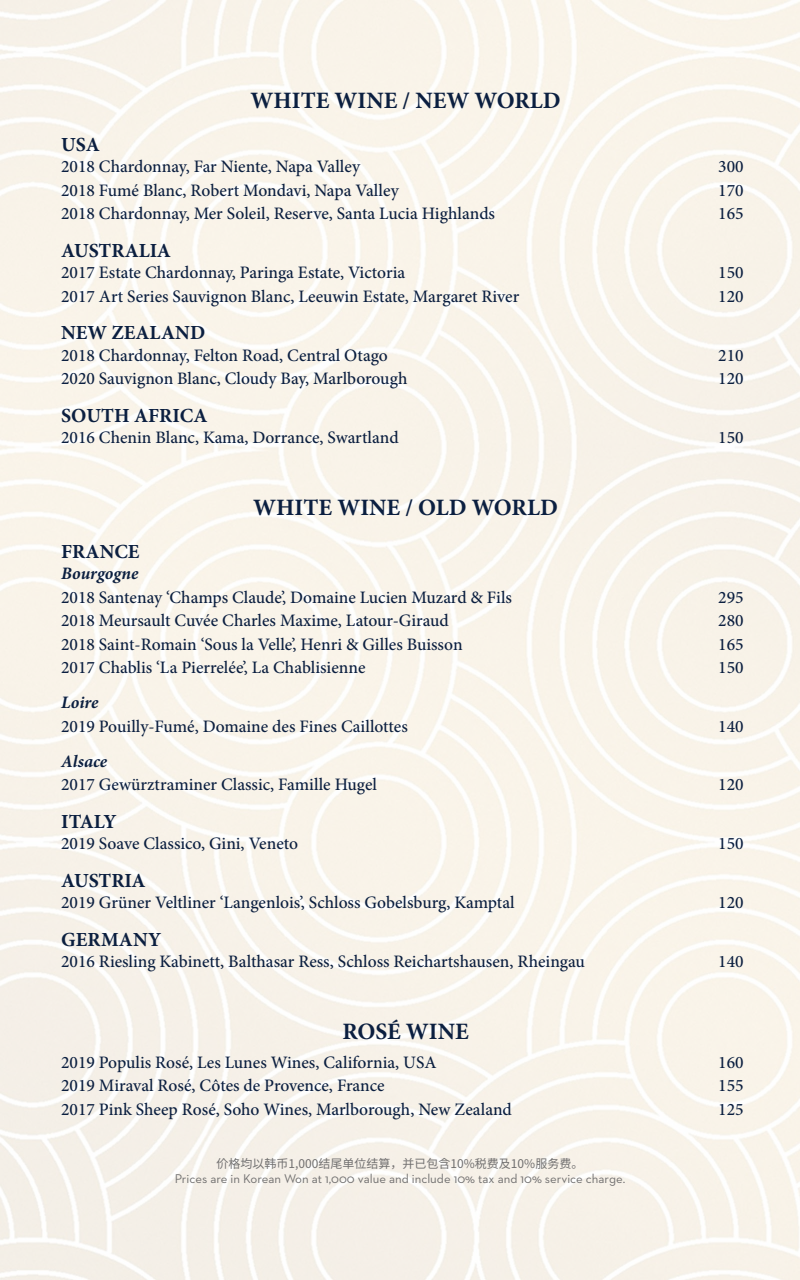
<style>
.page{position:relative;width:800px;height:1280px;background:#fff}
.page>*{position:absolute;margin:0;border:0;box-sizing:border-box;transform-origin:0 0}
.타이틀_중_wine{font:700 23.5px "Minion Pro";color:#0b1f40}
.타이틀_소_wine{font:700 20px "Minion Pro";color:#0b1f40}
.메뉴_wine{font:500 17.5px "Minion Pro";color:#0b1f40}
.메뉴_소_wine{font:italic 700 17.5px "Minion Pro";letter-spacing:-.005em;color:#0b1f40}
.t1{font:12.85px "Neutraface 2 Text";color:#706f6f}
.t2{font:12px "Noto Sans CJ Kkr";color:#706f6f}
</style>
<div class="page">
<p class="타이틀_중_wine" style="left:250px;top:84px;width:312px">WHITE WINE / NEW WORLD</p>
<p class="타이틀_소_wine" style="left:61px;top:130px;width:40px">USA</p>
<p class="메뉴_wine" style="left:61px;top:155px;width:300px">2018 Chardonnay, Far Niente, Napa Valley</p>
<p class="메뉴_wine" style="left:718px;top:155px;width:27px">300</p>
<p class="메뉴_wine" style="left:61px;top:178px;width:339px">2018 Fumé Blanc, Robert Mondavi, Napa Valley</p>
<p class="메뉴_wine" style="left:718px;top:178px;width:27px">170</p>
<p class="메뉴_wine" style="left:61px;top:202px;width:435px">2018 Chardonnay, Mer Soleil, Reserve, Santa Lucia Highlands</p>
<p class="메뉴_wine" style="left:718px;top:202px;width:27px">165</p>
<p class="타이틀_소_wine" style="left:61px;top:236px;width:111px">AUSTRALIA</p>
<p class="메뉴_wine" style="left:61px;top:261px;width:346px">2017 Estate Chardonnay, Paringa Estate, Victoria</p>
<p class="메뉴_wine" style="left:718px;top:261px;width:27px">150</p>
<p class="메뉴_wine" style="left:61px;top:284px;width:460px">2017 Art Series Sauvignon Blanc, Leeuwin Estate, Margaret River</p>
<p class="메뉴_wine" style="left:718px;top:284px;width:27px">120</p>
<p class="타이틀_소_wine" style="left:61px;top:319px;width:146px">NEW ZEALAND</p>
<p class="메뉴_wine" style="left:61px;top:343px;width:328px">2018 Chardonnay, Felton Road, Central Otago</p>
<p class="메뉴_wine" style="left:718px;top:343px;width:27px">210</p>
<p class="메뉴_wine" style="left:61px;top:367px;width:348px">2020 Sauvignon Blanc, Cloudy Bay, Marlborough</p>
<p class="메뉴_wine" style="left:718px;top:367px;width:27px">120</p>
<p class="타이틀_소_wine" style="left:61px;top:401px;width:148px">SOUTH AFRICA</p>
<p class="메뉴_wine" style="left:61px;top:426px;width:339px">2016 Chenin Blanc, Kama, Dorrance, Swartland</p>
<p class="메뉴_wine" style="left:718px;top:426px;width:27px">150</p>
<p class="타이틀_중_wine" style="left:253px;top:491px;width:306px">WHITE WINE / OLD WORLD</p>
<p class="타이틀_소_wine" style="left:61px;top:537px;width:80px">FRANCE</p>
<p class="메뉴_소_wine" style="left:61px;top:561px;width:79px">Bourgogne</p>
<p class="메뉴_wine" style="left:61px;top:585px;width:452px">2018 Santenay ‘Champs Claude’, Domaine Lucien Muzard &amp; Fils</p>
<p class="메뉴_wine" style="left:718px;top:585px;width:27px">295</p>
<p class="메뉴_wine" style="left:61px;top:609px;width:389px">2018 Meursault Cuvée Charles Maxime, Latour-Giraud</p>
<p class="메뉴_wine" style="left:718px;top:609px;width:27px">280</p>
<p class="메뉴_wine" style="left:61px;top:632px;width:403px">2018 Saint-Romain ‘Sous la Velle’, Henri &amp; Gilles Buisson</p>
<p class="메뉴_wine" style="left:718px;top:632px;width:27px">165</p>
<p class="메뉴_wine" style="left:61px;top:656px;width:306px">2017 Chablis ‘La Pierrelée’, La Chablisienne</p>
<p class="메뉴_wine" style="left:718px;top:656px;width:27px">150</p>
<p class="메뉴_소_wine" style="left:61px;top:690px;width:39px">Loire</p>
<p class="메뉴_wine" style="left:61px;top:714px;width:348px">2019 Pouilly-Fumé, Domaine des Fines Caillottes</p>
<p class="메뉴_wine" style="left:718px;top:714px;width:27px">140</p>
<p class="메뉴_소_wine" style="left:61px;top:748px;width:48px">Alsace</p>
<p class="메뉴_wine" style="left:61px;top:773px;width:317px">2017 Gewürztraminer Classic, Famille Hugel</p>
<p class="메뉴_wine" style="left:718px;top:773px;width:27px">120</p>
<p class="타이틀_소_wine" style="left:61px;top:807px;width:57px">ITALY</p>
<p class="메뉴_wine" style="left:61px;top:832px;width:238px">2019 Soave Classico, Gini, Veneto</p>
<p class="메뉴_wine" style="left:718px;top:832px;width:27px">150</p>
<p class="타이틀_소_wine" style="left:61px;top:866px;width:86px">AUSTRIA</p>
<p class="메뉴_wine" style="left:61px;top:891px;width:455px">2019 Grüner Veltliner ‘Langenlois’, Schloss Gobelsburg, Kamptal</p>
<p class="메뉴_wine" style="left:718px;top:891px;width:27px">120</p>
<p class="타이틀_소_wine" style="left:61px;top:925px;width:102px">GERMANY</p>
<p class="메뉴_wine" style="left:61px;top:950px;width:525px">2016 Riesling Kabinett, Balthasar Ress, Schloss Reichartshausen, Rheingau</p>
<p class="메뉴_wine" style="left:718px;top:950px;width:27px">140</p>
<p class="타이틀_중_wine" style="left:342px;top:1015px;width:128px">ROSÉ WINE</p>
<p class="메뉴_wine" style="left:61px;top:1050px;width:377px">2019 Populis Rosé, Les Lunes Wines, California, USA</p>
<p class="메뉴_wine" style="left:718px;top:1050px;width:27px">160</p>
<p class="메뉴_wine" style="left:61px;top:1074px;width:325px">2019 Miraval Rosé, Côtes de Provence, France</p>
<p class="메뉴_wine" style="left:718px;top:1074px;width:27px">155</p>
<p class="메뉴_wine" style="left:61px;top:1097px;width:452px">2017 Pink Sheep Rosé, Soho Wines, Marlborough, New Zealand</p>
<p class="메뉴_wine" style="left:718px;top:1097px;width:27px">125</p>
<p class="t2" style="left:217px;top:1157px;width:368px">价格均以韩币1,000结尾单位结算，并已包含10%税费及10%服务费。</p>
<p class="t1" style="left:175px;top:1171px;width:452px">Prices are in Korean Won at 1,000 value and include 10% tax and 10% service charge.</p>
</div>
